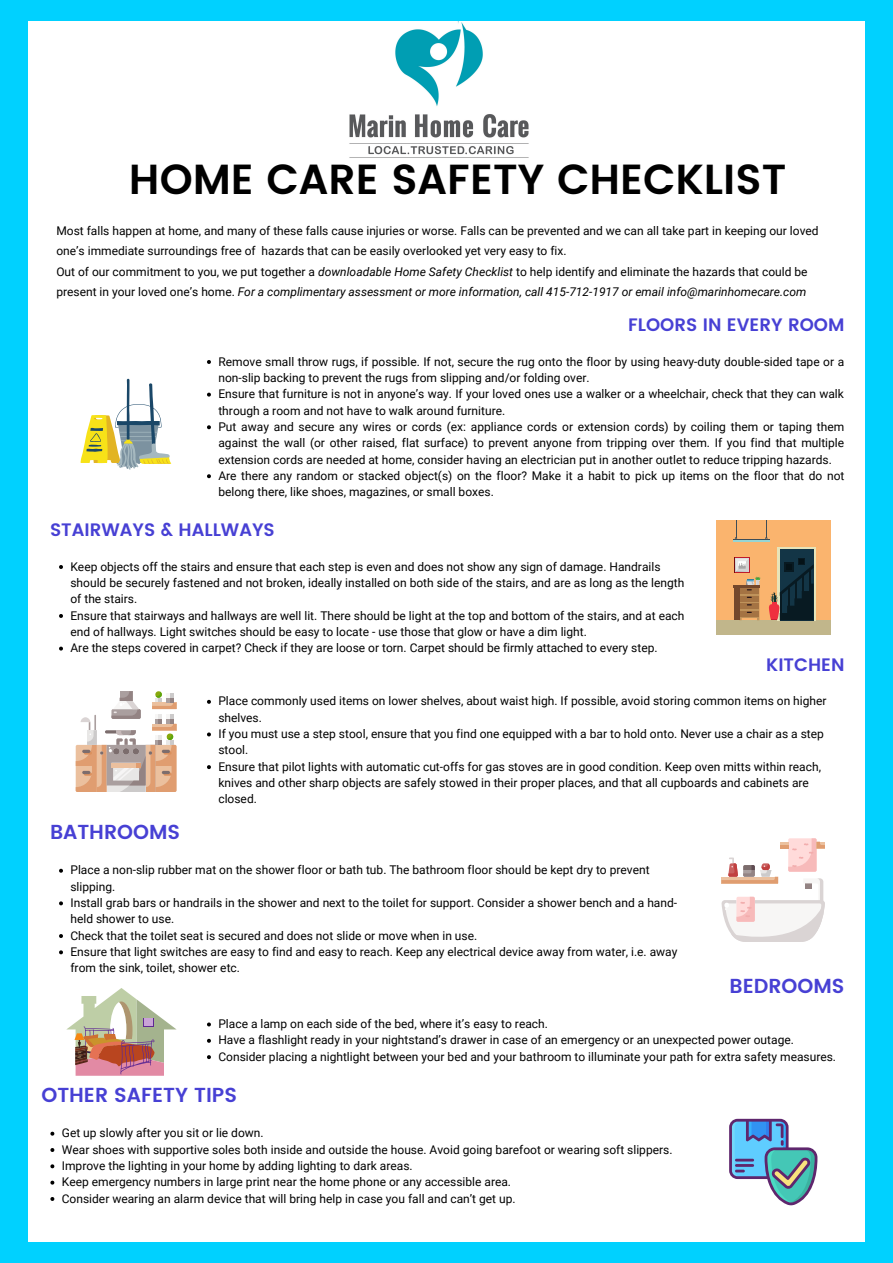
<style>
.page{position:relative;width:893px;height:1263px;background:#00d1ff}
.page>*{position:absolute;margin:0;border:0;box-sizing:border-box;transform-origin:0 0}
.t1{font:600 42px "Poppins";color:#000}
.t2{font:600 20.25px "Poppins";color:#4740d4}
.t3{font:600 18px "Poppins";color:#4740d4}
.t4{font:12px/16.4px "Roboto";color:#000}
.t5{font:italic 12px/20.2px "Roboto";color:#000}
.s1{font-style:normal}
</style>
<div class="page">
<div style="left:28px;top:22px;width:837px;height:1220px;background:#fff"></div>
<svg style="left:80px;top:379px;width:91px;height:91px"></svg>
<div style="left:716px;top:520px;width:114px;height:114px;background:#fab46e"></div>
<div style="left:716px;top:620px;width:114px;height:14px;background:#c1b68b"></div>
<svg style="left:777px;top:547px;width:39px;height:73px"></svg>
<div style="left:780px;top:549px;width:33px;height:71px;background:#133546"></div>
<svg style="left:734px;top:557px;width:26px;height:63px"></svg>
<hr style="left:733px;top:585px;width:27px;height:2px;background:#74482c">
<div style="left:734px;top:587px;width:5px;height:33px;background:#74482c"></div>
<svg style="left:769px;top:558px;width:44px;height:63px"></svg>
<hr style="left:733px;top:539px;width:36px;height:1px;background:#3d4d57">
<hr style="left:733px;top:540px;width:36px;height:2px;background:#96d5d3">
<svg style="left:735px;top:520px;width:2px;height:19px"></svg>
<svg style="left:765px;top:520px;width:2px;height:19px"></svg>
<svg style="left:76px;top:691px;width:100px;height:101px"></svg>
<svg style="left:721px;top:838px;width:104px;height:104px"></svg>
<svg style="left:66px;top:988px;width:111px;height:88px"></svg>
<svg style="left:729px;top:1119px;width:88px;height:86px"></svg>
<img style="left:349px;top:22px;width:180px;height:136px">
<svg style="left:207px;top:360px;width:4px;height:4px"></svg>
<svg style="left:207px;top:393px;width:4px;height:4px"></svg>
<svg style="left:207px;top:425px;width:4px;height:4px"></svg>
<svg style="left:207px;top:474px;width:4px;height:4px"></svg>
<svg style="left:207px;top:700px;width:4px;height:4px"></svg>
<svg style="left:207px;top:732px;width:4px;height:4px"></svg>
<svg style="left:207px;top:765px;width:4px;height:4px"></svg>
<svg style="left:59px;top:869px;width:4px;height:4px"></svg>
<svg style="left:59px;top:901px;width:4px;height:4px"></svg>
<svg style="left:59px;top:934px;width:4px;height:4px"></svg>
<svg style="left:59px;top:950px;width:4px;height:4px"></svg>
<svg style="left:59px;top:565px;width:4px;height:4px"></svg>
<svg style="left:59px;top:614px;width:4px;height:4px"></svg>
<svg style="left:59px;top:647px;width:4px;height:3px"></svg>
<svg style="left:50px;top:1132px;width:4px;height:3px"></svg>
<svg style="left:50px;top:1148px;width:4px;height:4px"></svg>
<svg style="left:50px;top:1164px;width:4px;height:4px"></svg>
<svg style="left:50px;top:1181px;width:4px;height:3px"></svg>
<svg style="left:50px;top:1197px;width:4px;height:4px"></svg>
<svg style="left:207px;top:1022px;width:4px;height:4px"></svg>
<svg style="left:207px;top:1039px;width:4px;height:4px"></svg>
<svg style="left:207px;top:1055px;width:4px;height:4px"></svg>
<p class="t1" style="left:129px;top:155px;width:659px">HOME CARE SAFETY CHECKLIST</p>
<p class="t4" style="left:56px;top:221px;width:764px;line-height:20.2px">Most falls happen at home, and many of these falls cause injuries or worse. Falls can be prevented and we can all take part in keeping our loved one’s immediate surroundings free of hazards that can be easily overlooked yet very easy to fix.</p>
<p class="t5" style="left:56px;top:261px;width:752px"><span class="s1">Out of our commitment to you, we put together a</span> downloadable Home Safety Checklist <span class="s1">to help identify and eliminate the hazards that could be present in your loved one’s home.</span> For a complimentary assessment or more information, call 415-712-1917 or email info@marinhomecare.com</p>
<p class="t3" style="left:628px;top:314px;width:218px">FLOORS IN EVERY ROOM</p>
<p class="t4" style="left:218px;top:353px;width:627px">Remove small throw rugs, if possible. If not, secure the rug onto the floor by using heavy-duty double-sided tape or a non-slip backing to prevent the rugs from slipping and/or folding over.</p>
<p class="t4" style="left:218px;top:386px;width:627px">Ensure that furniture is not in anyone’s way. If your loved ones use a walker or a wheelchair, check that they can walk through a room and not have to walk around furniture.</p>
<p class="t4" style="left:218px;top:419px;width:627px;text-align:justify">Put away and secure any wires or cords (ex: appliance cords or extension cords) by coiling them or taping them against the wall (or other raised, flat surface) to prevent anyone from tripping over them. If you find that multiple extension cords are needed at home, consider having an electrician put in another outlet to reduce tripping hazards.</p>
<p class="t4" style="left:218px;top:468px;width:627px">Are there any random or stacked object(s) on the floor? Make it a habit to pick up items on the floor that do not belong there, like shoes, magazines, or small boxes.</p>
<p class="t3" style="left:50px;top:519px;width:226px">STAIRWAYS &amp; HALLWAYS</p>
<p class="t4" style="left:70px;top:558px;width:615px">Keep objects off the stairs and ensure that each step is even and does not show any sign of damage. Handrails should be securely fastened and not broken, ideally installed on both side of the stairs, and are as long as the length of the stairs.</p>
<p class="t4" style="left:70px;top:607px;width:615px">Ensure that stairways and hallways are well lit. There should be light at the top and bottom of the stairs, and at each end of hallways. Light switches should be easy to locate - use those that glow or have a dim light.</p>
<p class="t4" style="left:70px;top:640px;width:588px">Are the steps covered in carpet? Check if they are loose or torn. Carpet should be firmly attached to every step.</p>
<p class="t3" style="left:766px;top:654px;width:80px">KITCHEN</p>
<p class="t2" style="left:50px;top:820px;width:132px">BATHROOMS</p>
<p class="t4" style="left:218px;top:693px;width:610px">Place commonly used items on lower shelves, about waist high. If possible, avoid storing common items on higher shelves.</p>
<p class="t4" style="left:218px;top:726px;width:607px">If you must use a step stool, ensure that you find one equipped with a bar to hold onto. Never use a chair as a step stool.</p>
<p class="t4" style="left:218px;top:758px;width:604px">Ensure that pilot lights with automatic cut-offs for gas stoves are in good condition. Keep oven mitts within reach, knives and other sharp objects are safely stowed in their proper places, and that all cupboards and cabinets are closed.</p>
<p class="t4" style="left:70px;top:862px;width:580px">Place a non-slip rubber mat on the shower floor or bath tub. The bathroom floor should be kept dry to prevent slipping.</p>
<p class="t4" style="left:70px;top:895px;width:608px">Install grab bars or handrails in the shower and next to the toilet for support. Consider a shower bench and a hand&shy;held shower to use.</p>
<p class="t4" style="left:70px;top:927px;width:408px">Check that the toilet seat is secured and does not slide or move when in use.</p>
<p class="t4" style="left:70px;top:944px;width:608px">Ensure that light switches are easy to find and easy to reach. Keep any electrical device away from water, i.e. away from the sink, toilet, shower etc.</p>
<p class="t2" style="left:729px;top:974px;width:116px">BEDROOMS</p>
<p class="t4" style="left:218px;top:1016px;width:331px">Place a lamp on each side of the bed, where it’s easy to reach.</p>
<p class="t4" style="left:218px;top:1032px;width:577px">Have a flashlight ready in your nightstand’s drawer in case of an emergency or an unexpected power outage.</p>
<p class="t4" style="left:218px;top:1048px;width:619px">Consider placing a nightlight between your bed and your bathroom to illuminate your path for extra safety measures.</p>
<p class="t2" style="left:41px;top:1083px;width:197px">OTHER SAFETY TIPS</p>
<p class="t4" style="left:62px;top:1125px;width:203px">Get up slowly after you sit or lie down.</p>
<p class="t4" style="left:62px;top:1141px;width:612px">Wear shoes with supportive soles both inside and outside the house. Avoid going barefoot or wearing soft slippers.</p>
<p class="t4" style="left:62px;top:1158px;width:352px">Improve the lighting in your home by adding lighting to dark areas.</p>
<p class="t4" style="left:62px;top:1174px;width:451px">Keep emergency numbers in large print near the home phone or any accessible area.</p>
<p class="t4" style="left:62px;top:1190px;width:455px">Consider wearing an alarm device that will bring help in case you fall and can’t get up.</p>
</div>
